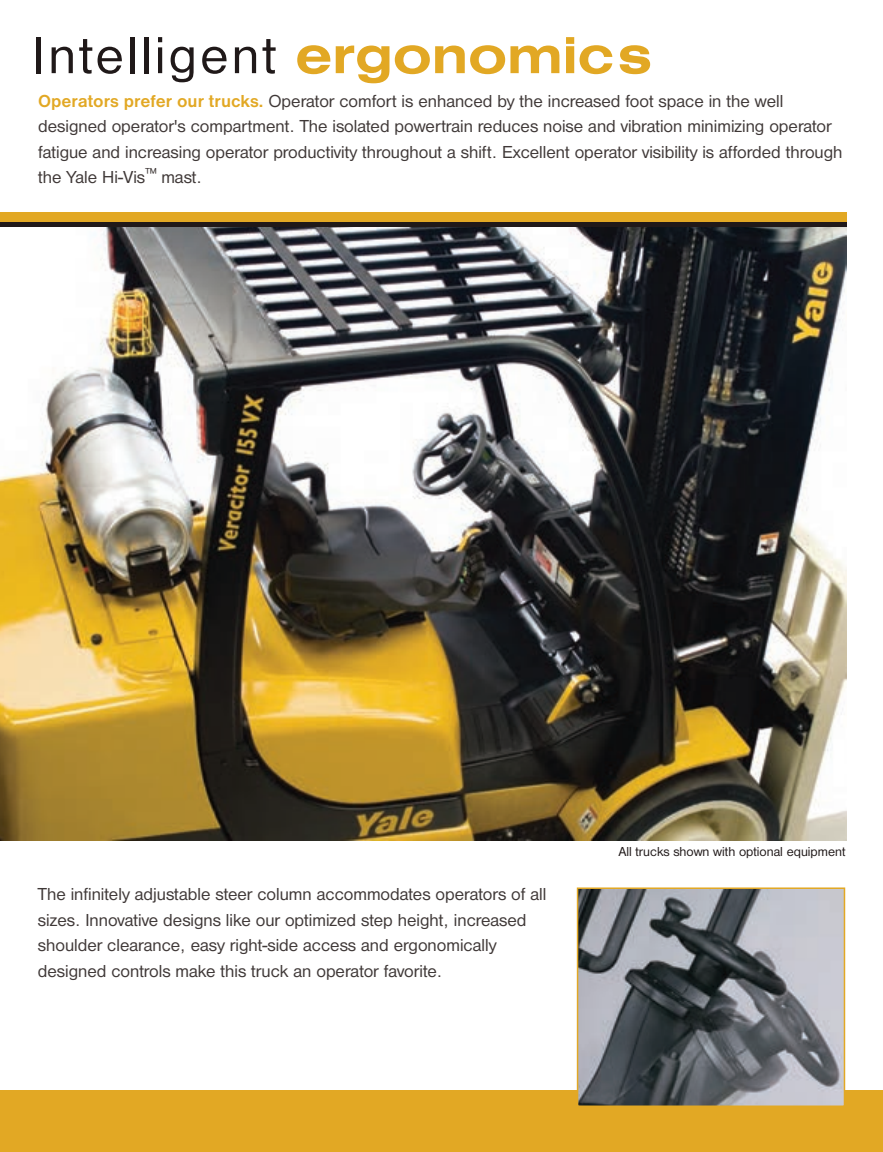
<style>
.page{position:relative;width:883px;height:1152px;background:#fff}
.page>*{position:absolute;margin:0;border:0;box-sizing:border-box;transform-origin:0 0}
.t1{font:54px "Nimbus San D";letter-spacing:.06em;color:#201919}
.t2{font:18px/25.5px "Nimbus San D";color:#3f3837}
.t3{font:13.5px "Nimbus San D";color:#201919}
.s1{font-family:"Nimbus San D Bold Exte";color:#e2a824}
.s2{font-weight:700;color:#e2a824}
</style>
<div class="page">
<div style="left:0;top:1089px;width:882px;height:62px;background:#e2a824"></div>
<img style="left:0;top:227px;width:846px;height:613px">
<div style="left:0;top:212px;width:846px;height:10px;background:#e2a824"></div>
<div style="left:0;top:222px;width:846px;height:5px;background:#201919"></div>
<img style="left:579px;top:890px;width:263px;height:213px">
<div style="left:576px;top:887px;width:269px;height:219px;border:2px solid #e2a824"></div>
<h1 class="t1" style="left:33px;top:23px;width:620px">Intelligent <span class="s1">ergonomics</span></h1>
<p class="t2" style="left:38px;top:88px;width:805px"><span class="s2">Operators prefer our trucks.</span> Operator comfort is enhanced by the increased foot space in the well designed operator's compartment. The isolated powertrain reduces noise and vibration minimizing operator fatigue and increasing operator productivity throughout a shift. Excellent operator visibility is afforded through the Yale Hi-Vis<sup>™</sup> mast.</p>
<p class="t2" style="left:38px;top:881px;width:510px">The infinitely adjustable steer column accommodates operators of all sizes. Innovative designs like our optimized step height, increased shoulder clearance, easy right-side access and ergonomically designed controls make this truck an operator favorite.</p>
<p class="t3" style="left:619px;top:842px;width:228px">All trucks shown with optional equipment</p>
</div>
